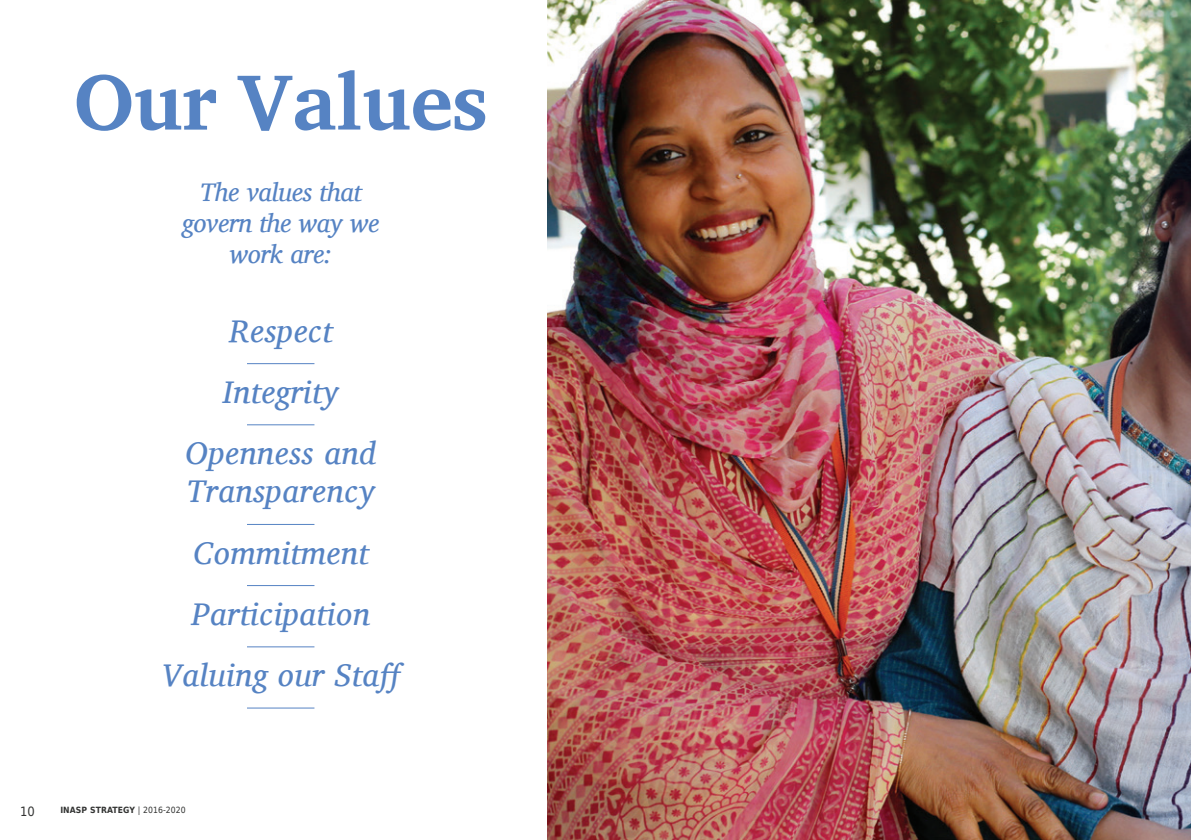
<style>
.page{position:relative;width:1191px;height:840px;background:#fff}
.page>*{position:absolute;margin:0;border:0;box-sizing:border-box;transform-origin:0 0}
.CHAPTER_TITLE{font:700 80px "Charis SIL";letter-spacing:-.01em;color:#5683c3}
.VALUES_-_HEADING{font:italic 32px/38.4px "Charis SIL";letter-spacing:.02em;color:#5683c3}
.FIRST_PARA{font:italic 26px/31.2px "Charis SIL";letter-spacing:-.01em;color:#5683c3;text-align:center}
.t1{font:12.8px "DejaVu Sans Condensed";color:#323332}
.t2{font:700 8.6px "DejaVu Sans Condensed";letter-spacing:.01em;color:#323332}
.s1{font-weight:400}
</style>
<div class="page">
<hr style="left:247px;top:363px;width:67px;height:1px;background:#5683c3">
<hr style="left:247px;top:424px;width:67px;height:1px;background:#5683c3">
<hr style="left:247px;top:524px;width:67px;height:1px;background:#5683c3">
<hr style="left:247px;top:585px;width:67px;height:1px;background:#5683c3">
<hr style="left:247px;top:646px;width:67px;height:1px;background:#5683c3">
<hr style="left:247px;top:707px;width:67px;height:1px;background:#5683c3">
<img style="left:547px;top:0;width:644px;height:839px">
<p class="CHAPTER_TITLE" style="left:74px;top:55px;width:415px">Our Values</p>
<p class="FIRST_PARA" style="left:182px;top:176px;width:199px">The values that govern the way we work are:</p>
<p class="VALUES_-_HEADING" style="left:229px;top:311px;width:105px">Respect</p>
<p class="VALUES_-_HEADING" style="left:223px;top:372px;width:117px">Integrity</p>
<p class="VALUES_-_HEADING" style="left:185px;top:433px;width:192px">Openness and<br>Transparency</p>
<p class="VALUES_-_HEADING" style="left:193px;top:533px;width:177px">Commitment</p>
<p class="VALUES_-_HEADING" style="left:191px;top:594px;width:180px">Participation</p>
<p class="VALUES_-_HEADING" style="left:161px;top:655px;width:248px">Valuing our Staff</p>
<p class="t1" style="left:20px;top:799px;width:16px">10</p>
<p class="t2" style="left:60px;top:802px;width:127px">INASP STRATEGY <span class="s1">| 2016-2020</span></p>
</div>
